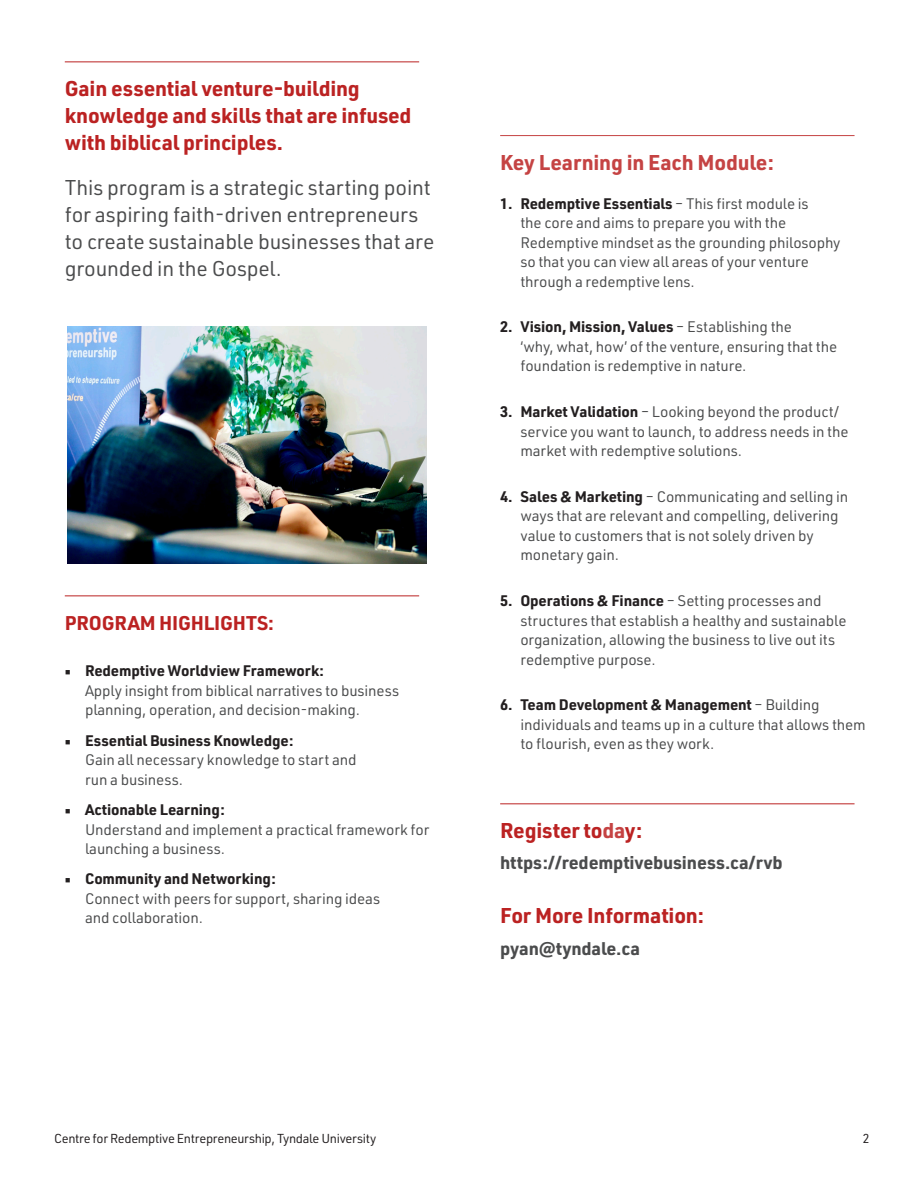
<style>
.page{position:relative;width:918px;height:1188px;background:#fff}
.page>*{position:absolute;margin:0;border:0;box-sizing:border-box;transform-origin:0 0}
.Body_copy{font:21px/27px "URWDIN";letter-spacing:-.01em;color:#4b4c4d}
.Body_copy-2{font:700 21px/27px "URWDIN";letter-spacing:-.01em;color:#b22}
.Body_copy-3{font:700 21px "URWDIN";letter-spacing:-.01em;color:#c54343}
.Body_copy-4{font:700 19.5px "URWDIN";letter-spacing:-.01em;color:#b22}
.Body_copy-5{font:700 18px "URWDIN";letter-spacing:-.01em;color:#4b4c4d}
.t1{font:15px/19.5px "URWDIN";letter-spacing:-.01em;color:#4b4c4d}
.t2{font:12.75px "URWDIN";letter-spacing:-.025em;color:#231f20}
.s1{font-family:"Minion Pro";color:#231f20}
.s2{font-weight:700;color:#231f20}
.s3{color:#c54343}
</style>
<div class="page">
<hr style="left:65px;top:61px;width:354px;height:1px;background:#b22">
<hr style="left:65px;top:595px;width:354px;height:1px;background:#b22">
<hr style="left:500px;top:135px;width:355px;height:1px;background:#c54343">
<hr style="left:500px;top:803px;width:355px;height:1px;background:#b22">
<img style="left:68px;top:326px;width:359px;height:237px">
<p class="Body_copy-2" style="left:65px;top:74px;width:348px">Gain essential venture-building knowledge and skills that are infused with biblical principles.</p>
<p class="Body_copy" style="left:65px;top:173px;width:371px">This program is a strategic starting point for aspiring faith-driven entrepreneurs to create sustainable businesses that are grounded in the Gospel.</p>
<p class="Body_copy-4" style="left:65px;top:610px;width:211px">PROGRAM HIGHLIGHTS:</p>
<p class="t1" style="left:85px;top:661px;width:316px;text-indent:-20px"><span class="s1">■</span> <span class="s2">Redemptive Worldview Framework:<br></span>Apply insight from biblical narratives to business planning, operation, and decision-making.</p>
<p class="t1" style="left:85px;top:730px;width:273px;text-indent:-20px"><span class="s1">■</span> <span class="s2">Essential Business Knowledge:<br></span>Gain all necessary knowledge to start and run a business.</p>
<p class="t1" style="left:85px;top:800px;width:346px;text-indent:-20px"><span class="s1">■</span> <span class="s2">Actionable Learning:<br></span>Understand and implement a practical framework for launching a business.</p>
<p class="t1" style="left:85px;top:869px;width:297px;text-indent:-20px"><span class="s1">■</span> <span class="s2">Community and Networking:<br></span>Connect with peers for support, sharing ideas and collaboration.</p>
<p class="Body_copy-3" style="left:500px;top:148px;width:275px">Key Learning in Each Module:</p>
<p class="t1" style="left:520px;top:193px;width:322px;text-indent:-20px"><span class="s2">1. Redemptive Essentials</span> – This first module is<br>the core and aims to prepare you with the Redemptive mindset as the grounding philosophy so that you can view all areas of your venture through a redemptive lens.</p>
<p class="t1" style="left:520px;top:317px;width:318px;text-indent:-20px"><span class="s2">2. Vision, Mission, Values</span> – Establishing the<br>‘why, what, how’ of the venture, ensuring that the foundation is redemptive in nature.</p>
<p class="t1" style="left:520px;top:402px;width:330px;text-indent:-20px"><span class="s2">3. Market Validation</span> – Looking beyond the product/ service you want to launch, to address needs in the market with redemptive solutions.</p>
<p class="t1" style="left:520px;top:486px;width:329px;text-indent:-20px"><span class="s2">4. Sales &amp; Marketing</span> – Communicating and selling in ways that are relevant and compelling, delivering value to customers that is not solely driven by monetary gain.</p>
<p class="t1" style="left:520px;top:591px;width:328px;text-indent:-20px"><span class="s2">5. Operations &amp; Finance</span> – Setting processes and structures that establish a healthy and sustainable organization, allowing the business to live out its redemptive purpose.</p>
<p class="t1" style="left:520px;top:695px;width:347px;text-indent:-20px"><span class="s2">6. Team Development &amp; Management</span> – Building individuals and teams up in a culture that allows them to flourish, even as they work.</p>
<p class="Body_copy-2" style="left:500px;top:816px;width:144px">Register to<span class="s3">da</span>y:</p>
<p class="Body_copy-5" style="left:500px;top:851px;width:284px">https://redemptivebusiness.ca/rvb</p>
<p class="Body_copy-2" style="left:500px;top:902px;width:205px">For More Information:</p>
<p class="Body_copy-5" style="left:500px;top:936px;width:141px">pyan@tyndale.ca</p>
<p class="t2" style="left:54px;top:1130px;width:324px">Centre for Redemptive Entrepreneurship, Tyndale University</p>
<p class="t2" style="left:863px;top:1130px;width:8px">2</p>
</div>
